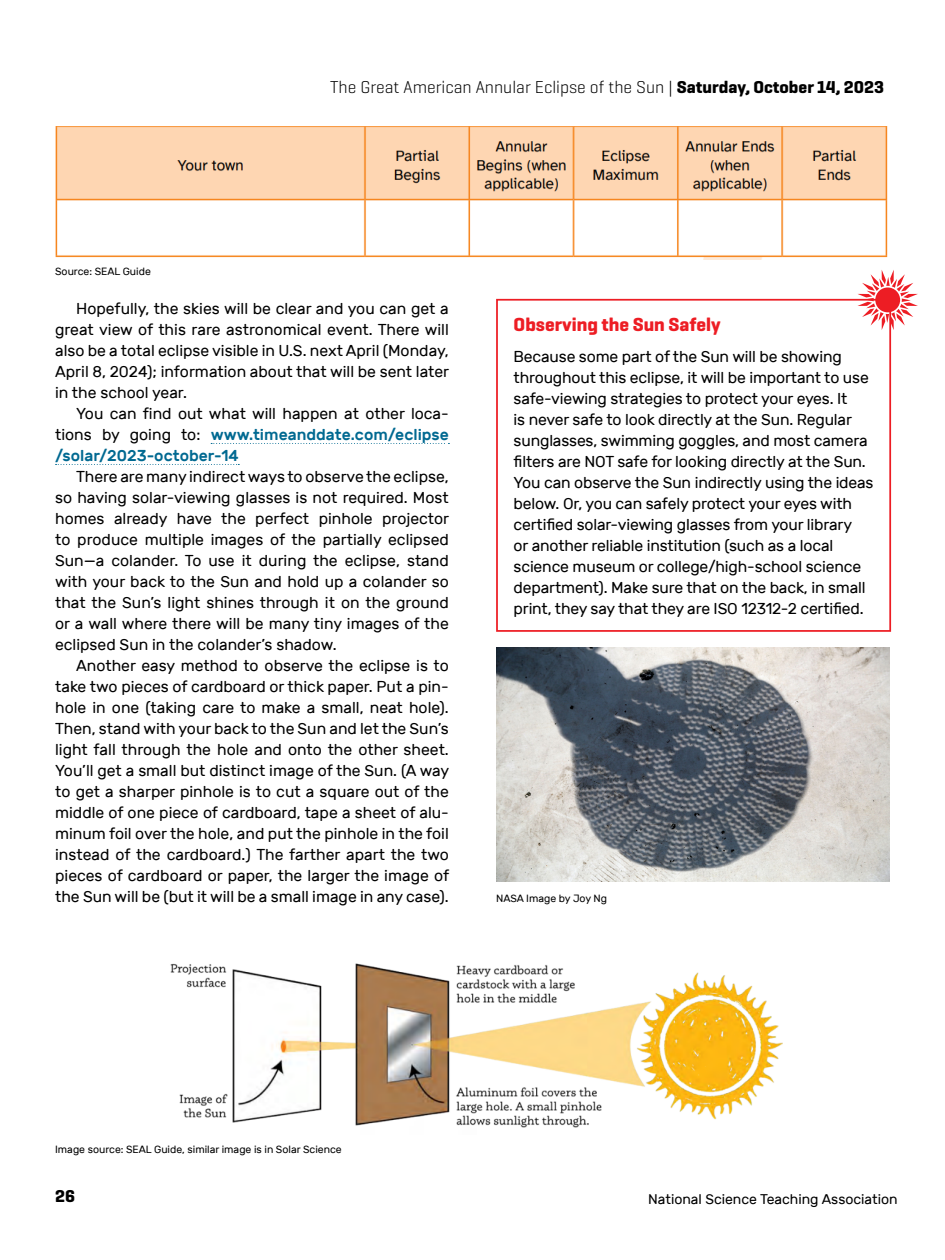
<style>
.page{position:relative;width:945px;height:1260px;background:#fff}
.page>*{position:absolute;margin:0;border:0;box-sizing:border-box;transform-origin:0 0}
.t1{font:700 19.25px "Geogrotesque";color:#ed1d24}
.t2{font:300 17.5px "Geogrotesque";color:#000}
.t3{font:700 17.5px "Geogrotesque";color:#000}
.t4{font:15.75px/21px "Rubik";letter-spacing:-.01em;color:#000;text-align:justify}
.t5{font:14px "Rubik";color:#000}
.t6{font:10.5px "Rubik";color:#000}
.s1{font-weight:700}
.s2{font-weight:500;color:#006991}
</style>
<div class="page">
<svg style="left:211px;top:443px;width:238px;height:1px"></svg>
<svg style="left:56px;top:464px;width:183px;height:1px"></svg>
<img style="left:55px;top:126px;width:833px;height:133px">
<svg style="left:857px;top:270px;width:61px;height:60px"></svg>
<div style="left:496px;top:299px;width:395px;height:333px;border:2px solid #ed1d24"></div>
<img style="left:496px;top:648px;width:394px;height:234px">
<img style="left:170px;top:963px;width:613px;height:165px">
<p class="t6" style="left:55px;top:265px;width:97px">Source: SEAL Guide</p>
<p class="t2" style="left:330px;top:76px;width:555px">The Great American Annular Eclipse of the Sun | <span class="s1">Saturday, October 14, 2023</span></p>
<p class="t4" style="left:55px;top:298px;width:396px;text-indent:21px">Hopefully, the skies will be clear and you can get a great view of this rare astronomical event. There will also be a total eclipse visible in U.S. next April (Monday, April 8, 2024); information about that will be sent later in the school year.</p>
<p class="t4" style="left:55px;top:403px;width:395px;text-indent:21px">You can find out what will happen at other loca&shy;tions by going to: <span class="s2">www.timeanddate.com/eclipse /solar/2023-october-14</span></p>
<p class="t4" style="left:55px;top:466px;width:396px;text-indent:21px">There are many indirect ways to observe the eclipse, so having solar-viewing glasses is not required. Most homes already have the perfect pinhole projector to produce multiple images of the partially eclipsed Sun—a colander. To use it during the eclipse, stand with your back to the Sun and hold up a colander so that the Sun’s light shines through it on the ground or a wall where there will be many tiny images of the eclipsed Sun in the colander’s shadow.</p>
<p class="t4" style="left:55px;top:655px;width:396px;text-indent:21px">Another easy method to observe the eclipse is to take two pieces of cardboard or thick paper. Put a pin&shy;hole in one (taking care to make a small, neat hole).<br>Then, stand with your back to the Sun and let the Sun’s light fall through the hole and onto the other sheet.<br>You’ll get a small but distinct image of the Sun. (A way to get a sharper pinhole is to cut a square out of the middle of one piece of cardboard, tape a sheet of alu&shy;minum foil over the hole, and put the pinhole in the foil instead of the cardboard.) The farther apart the two pieces of cardboard or paper, the larger the image of the Sun will be (but it will be a small image in any case).</p>
<p class="t1" style="left:514px;top:312px;width:209px">Observing the Sun Safely</p>
<p class="t4" style="left:514px;top:347px;width:361px;text-align:left">Because some part of the Sun will be showing throughout this eclipse, it will be important to use safe-viewing strategies to protect your eyes. It<br>is never safe to look directly at the Sun. Regular sunglasses, swimming goggles, and most camera filters are NOT safe for looking directly at the Sun.<br>You can observe the Sun indirectly using the ideas below. Or, you can safely protect your eyes with certified solar-viewing glasses from your library<br>or another reliable institution (such as a local science museum or college/high-school science department). Make sure that on the back, in small print, they say that they are ISO 12312-2 certified.</p>
<p class="t6" style="left:496px;top:893px;width:113px">NASA Image by Joy Ng</p>
<p class="t6" style="left:55px;top:1144px;width:288px">Image source: SEAL Guide, similar image is in Solar Science</p>
<p class="t3" style="left:55px;top:1185px;width:21px">26</p>
<p class="t5" style="left:648px;top:1191px;width:251px">National Science Teaching Association</p>
</div>
